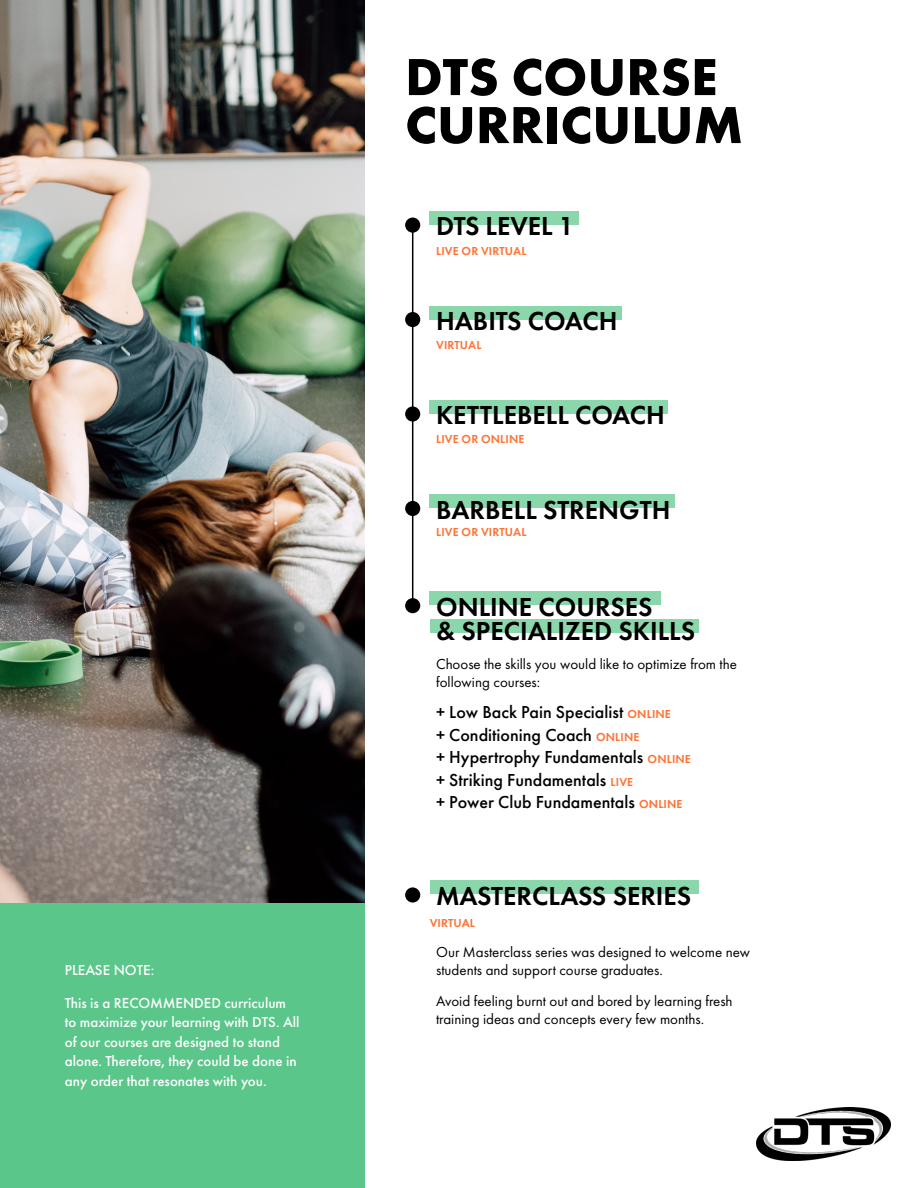
<style>
.page{position:relative;width:918px;height:1188px;background:#fff}
.page>*{position:absolute;margin:0;border:0;box-sizing:border-box;transform-origin:0 0}
.t1{font:700 54px/48px "Futura PT";color:#000}
.t2{font:600 27px "Futura PT";color:#000}
.t3{font:500 18px "Futura PT";color:#000}
.t4{font:15px/18px "Futura PT";color:#000}
.t5{font:500 15px/19.5px "Futura PT";color:#fff}
.t6{font:600 12px "Futura PT";letter-spacing:.01em;color:#fe7335}
.s1{font-weight:600;font-size:12px;color:#fe7335}
</style>
<div class="page">
<div style="left:430px;top:212px;width:149px;height:13px;background:#8bd7ac"></div>
<div style="left:430px;top:306px;width:192px;height:14px;background:#8bd7ac"></div>
<div style="left:430px;top:400px;width:238px;height:14px;background:#8bd7ac"></div>
<div style="left:430px;top:494px;width:245px;height:14px;background:#8bd7ac"></div>
<div style="left:430px;top:591px;width:231px;height:14px;background:#8bd7ac"></div>
<div style="left:430px;top:881px;width:269px;height:13px;background:#8bd7ac"></div>
<div style="left:430px;top:619px;width:269px;height:14px;background:#8bd7ac"></div>
<div style="left:405px;top:218px;width:15px;height:15px;background:#000;border-radius:50%"></div>
<div style="left:405px;top:312px;width:15px;height:15px;background:#000;border-radius:50%"></div>
<div style="left:405px;top:406px;width:15px;height:16px;background:#000;border-radius:50%"></div>
<div style="left:405px;top:501px;width:15px;height:15px;background:#000;border-radius:50%"></div>
<div style="left:405px;top:598px;width:15px;height:15px;background:#000;border-radius:50%"></div>
<div style="left:405px;top:887px;width:15px;height:16px;background:#000;border-radius:50%"></div>
<hr style="left:412px;top:225px;width:1px;height:381px;background:#000">
<div style="left:0;top:851px;width:364px;height:337px;background:#5ac689"></div>
<img style="left:756px;top:1108px;width:134px;height:52px">
<img style="left:0;top:0;width:364px;height:903px">
<p class="t5" style="left:65px;top:960px;width:91px">PLEASE NOTE:</p>
<p class="t5" style="left:65px;top:993px;width:236px">This is a RECOMMENDED curriculum to maximize your learning with DTS. All of our courses are designed to stand alone. Therefore, they could be done in any order that resonates with you.</p>
<p class="t1" style="left:405px;top:52px;width:339px">DTS COURSE<br>CURRICULUM</p>
<p class="t2" style="left:436px;top:209px;width:140px">DTS LEVEL 1</p>
<p class="t6" style="left:436px;top:244px;width:92px">LIVE OR VIRTUAL</p>
<p class="t2" style="left:436px;top:304px;width:183px">HABITS COACH</p>
<p class="t6" style="left:436px;top:338px;width:47px">VIRTUAL</p>
<p class="t2" style="left:436px;top:398px;width:230px">KETTLEBELL COACH</p>
<p class="t6" style="left:436px;top:431px;width:90px">LIVE OR ONLINE</p>
<p class="t2" style="left:436px;top:493px;width:236px">BARBELL STRENGTH</p>
<p class="t6" style="left:436px;top:525px;width:92px">LIVE OR VIRTUAL</p>
<p class="t2" style="left:436px;top:590px;width:218px">ONLINE COURSES</p>
<p class="t2" style="left:436px;top:614px;width:261px">&amp; SPECIALIZED SKILLS</p>
<p class="t4" style="left:436px;top:655px;width:302px">Choose the skills you would like to optimize from the following courses:</p>
<p class="t3" style="left:436px;top:702px;width:236px">+ Low Back Pain Specialist <span class="s1">ONLINE</span></p>
<p class="t3" style="left:436px;top:724px;width:205px">+ Conditioning Coach <span class="s1">ONLINE</span></p>
<p class="t3" style="left:436px;top:747px;width:256px">+ Hypertrophy Fundamentals <span class="s1">ONLINE</span></p>
<p class="t3" style="left:436px;top:769px;width:199px">+ Striking Fundamentals <span class="s1">LIVE</span></p>
<p class="t3" style="left:436px;top:792px;width:248px">+ Power Club Fundamentals <span class="s1">ONLINE</span></p>
<p class="t2" style="left:436px;top:879px;width:257px">MASTERCLASS SERIES</p>
<p class="t6" style="left:430px;top:915px;width:47px">VIRTUAL</p>
<p class="t4" style="left:436px;top:943px;width:316px">Our Masterclass series was designed to welcome new students and support course graduates.</p>
<p class="t4" style="left:436px;top:992px;width:298px">Avoid feeling burnt out and bored by learning fresh training ideas and concepts every few months.</p>
</div>
